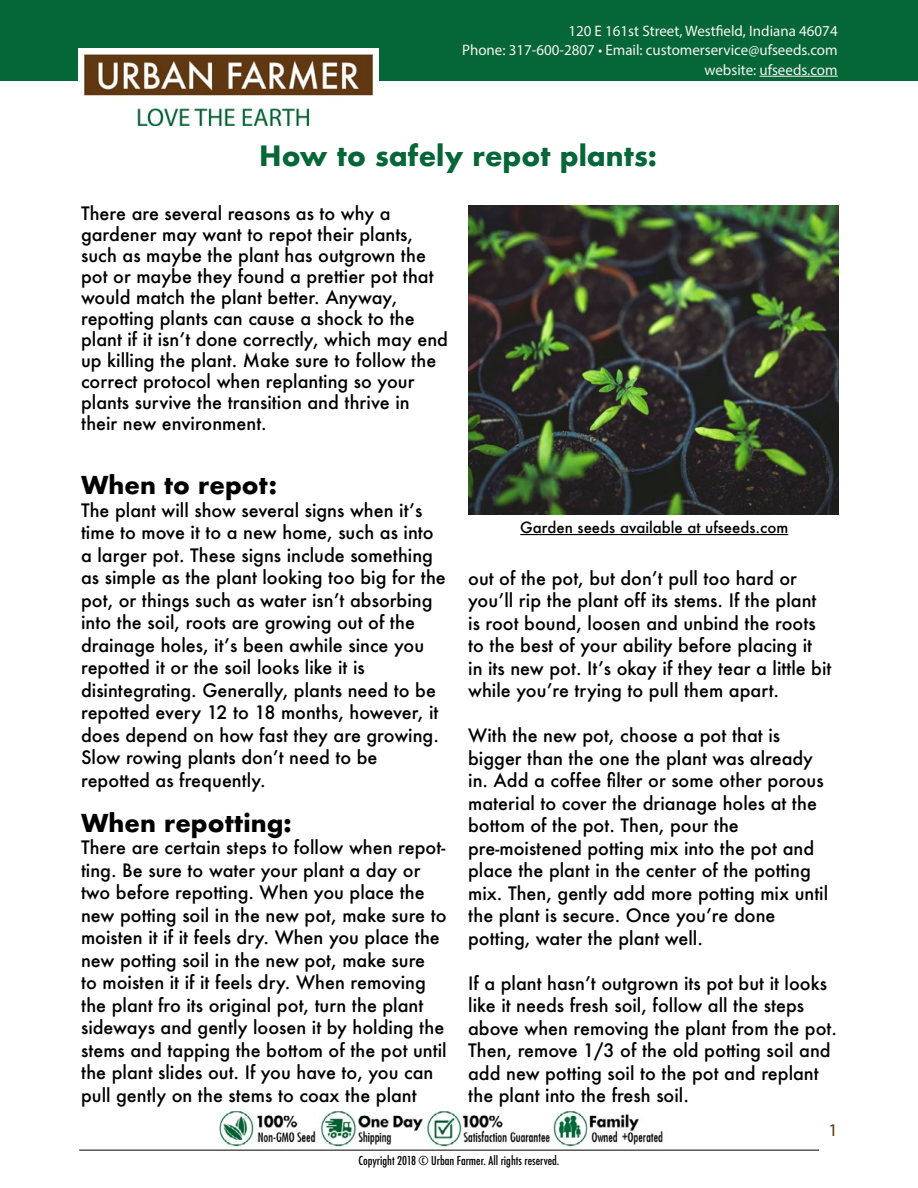
<style>
.page{position:relative;width:918px;height:1188px;background:#fff}
.page>*{position:absolute;margin:0;border:0;box-sizing:border-box;transform-origin:0 0}
.t1{font:700 27.3px "Futura";color:#056738}
.t2{font:700 24px "Futura";color:#000}
.t3{font:500 18px/22.5px "Futura";color:#000}
.t4{font:18px "Myriad Pro";color:#603812}
.t5{font:15.15px/19.5px "Myriad Pro";color:#f5f3f1;text-align:right}
.t6{font:500 15px "Futura";color:#000}
.t7{font:500 condensed 12px "Futura";color:#000}
</style>
<div class="page">
<hr style="left:79px;top:1150px;width:740px;height:1px;background:#000">
<img style="left:468px;top:205px;width:371px;height:310px">
<div style="left:0;top:0;width:918px;height:81px;background:#056738"></div>
<hr style="left:760px;top:76px;width:78px;height:1px;background:#f5f3f1">
<img style="left:219px;top:1111px;width:444px;height:36px">
<hr style="left:520px;top:534px;width:268px;height:1px;background:#000">
<img style="left:79px;top:48px;width:300px;height:77px">
<p class="t5" style="left:462px;top:21px;width:377px">120 E 161st Street, Westfield, Indiana 46074<br>Phone: 317-600-2807 • Email: customerservice@ufseeds.com website: ufseeds.com</p>
<h1 class="t1" style="left:259px;top:136px;width:399px">How to safely repot plants:</h1>
<p class="t3" style="left:81px;top:202px;width:368px;line-height:21px">There are several reasons as to why a gardener may want to repot their plants, such as maybe the plant has outgrown the pot or maybe they found a prettier pot that would match the plant better. Anyway, repotting plants can cause a shock to the plant if it isn’t done correctly, which may end up killing the plant. Make sure to follow the correct protocol when replanting so your plants survive the transition and thrive in their new environment.</p>
<h2 class="t2" style="left:81px;top:468px;width:197px">When to repot:</h2>
<p class="t3" style="left:81px;top:499px;width:366px">The plant will show several signs when it’s time to move it to a new home, such as into a larger pot. These signs include something as simple as the plant looking too big for the pot, or things such as water isn’t absorbing into the soil, roots are growing out of the drainage holes, it’s been awhile since you repotted it or the soil looks like it is disintegrating. Generally, plants need to be repotted every 12 to 18 months, however, it does depend on how fast they are growing.<br>Slow rowing plants don’t need to be repotted as frequently.</p>
<h2 class="t2" style="left:81px;top:805px;width:212px">When repotting:</h2>
<p class="t3" style="left:81px;top:836px;width:367px">There are certain steps to follow when repot&shy;ting. Be sure to water your plant a day or two before repotting. When you place the new potting soil in the new pot, make sure to moisten it if it feels dry. When you place the new potting soil in the new pot, make sure<br>to moisten it if it feels dry. When removing the plant fro its original pot, turn the plant sideways and gently loosen it by holding the stems and tapping the bottom of the pot until the plant slides out. If you have to, you can pull gently on the stems to coax the plant</p>
<p class="t6" style="left:520px;top:517px;width:270px">Garden seeds available at ufseeds.com</p>
<p class="t3" style="left:468px;top:567px;width:365px">out of the pot, but don’t pull too hard or you’ll rip the plant off its stems. If the plant is root bound, loosen and unbind the roots to the best of your ability before placing it<br>in its new pot. It’s okay if they tear a little bit while you’re trying to pull them apart.</p>
<p class="t3" style="left:468px;top:724px;width:362px">With the new pot, choose a pot that is bigger than the one the plant was already in. Add a coffee filter or some other porous material to cover the drianage holes at the bottom of the pot. Then, pour the pre-moistened potting mix into the pot and place the plant in the center of the potting mix. Then, gently add more potting mix until the plant is secure. Once you’re done potting, water the plant well.</p>
<p class="t3" style="left:468px;top:972px;width:370px">If a plant hasn’t outgrown its pot but it looks like it needs fresh soil, follow all the steps above when removing the plant from the pot.<br>Then, remove 1/3 of the old potting soil and add new potting soil to the pot and replant the plant into the fresh soil.</p>
<p class="t4" style="left:828px;top:1119px;width:11px">1</p>
<p class="t7" style="left:359px;top:1153px;width:202px">Copyright 2018 © Urban Farmer. All rights reserved.</p>
</div>
